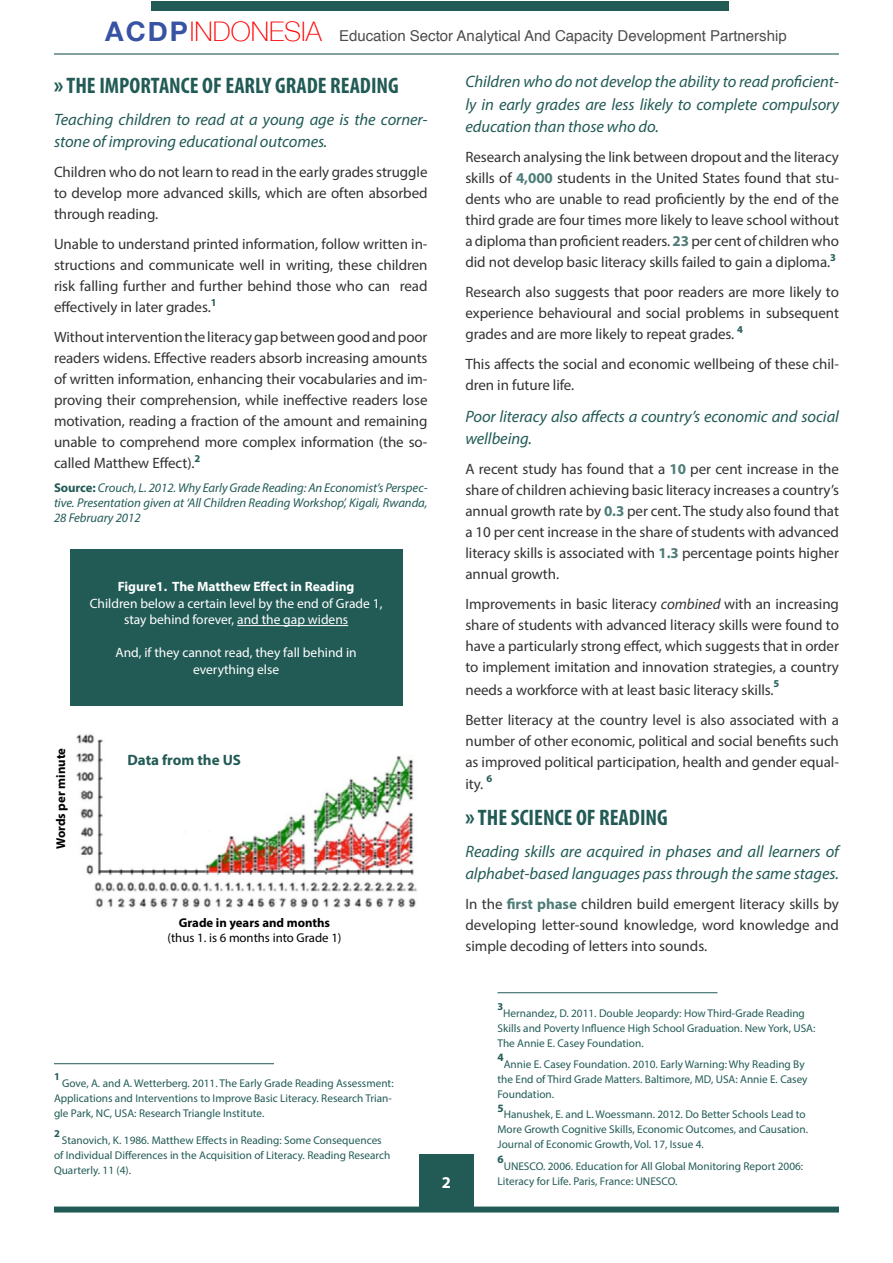
<style>
.page{position:relative;width:893px;height:1263px;background:#fff}
.page>*{position:absolute;margin:0;border:0;box-sizing:border-box;transform-origin:0 0}
.t1{font:700 condensed 22.5px "Myriad Pro";color:#225b56}
.t2{font:italic 16.5px/22.5px "Myriad Pro";letter-spacing:-.005em;color:#225b56}
.t3{font:700 16.5px "Myriad Pro";color:#fff}
.t4{font:15px/21px "Myriad Pro";letter-spacing:-.005em;color:#333;text-align:justify}
.t5{font:15px "Helvetica";color:#4d4d4d}
.t6{font:700 15px "Myriad Pro";color:#225b56}
.t7{font:13.5px/16.5px "Myriad Pro";color:#fff;text-align:center}
.t8{font:700 13.5px "Myriad Pro";color:#fff}
.t9{font:italic 12.75px/15px "Myriad Pro";letter-spacing:-.005em;color:#225b56;text-align:justify}
.t10{font:700 12.75px "Myriad Pro";color:#000}
.t11{font:12.75px "Myriad Pro";color:#000}
.t12{font:11.25px/15px "Myriad Pro";color:#225b56}
.t13{font:700 11.25px "Myriad Pro";color:#225b56}
.t14{font:700 10.5px "Myriad Pro";color:#225b56}
.s1{font-family:"Helvetica Neue";font-weight:700;font-size:27px;color:#3953a4}
.s2{font-family:"Helvetica Neue";font-weight:100;font-size:27px;color:#f00}
.s3{font-size:24px}
.s4{font-weight:700;font-style:normal}
.s5{font-weight:700;color:#4e7c78}
.s6{font-style:italic}
</style>
<div class="page">
<div style="left:151px;top:1px;width:578px;height:9px;background:#225b56"></div>
<hr style="left:54px;top:53px;width:785px;height:2px;background:#225b56">
<div style="left:54px;top:1206px;width:785px;height:6px;background:#225b56"></div>
<div style="left:419px;top:1154px;width:55px;height:54px;background:#225b56"></div>
<img style="left:76px;top:734px;width:341px;height:174px">
<div style="left:70px;top:549px;width:332px;height:157px;background:#225b56"></div>
<hr style="left:237px;top:625px;width:111px;height:1px;background:#fff">
<hr style="left:54px;top:1063px;width:220px;height:1px;background:#225b56">
<hr style="left:497px;top:992px;width:220px;height:1px;background:#225b56">
<p class="t5" style="left:105px;top:24px;width:683px"><span class="s1">ACDP</span><span class="s2">INDONESIA</span> Education Sector Analytical And Capacity Development Partnership</p>
<h1 class="t1" style="left:54px;top:71px;width:346px"><span class="s3">»</span>THE IMPORTANCE OF EARLY GRADE READING</h1>
<p class="t2" style="left:54px;top:107px;width:375px">Teaching children to read at a young age is the corner&shy;stone of improving educational outcomes.</p>
<p class="t4" style="left:54px;top:161px;width:375px">Children who do not learn to read in the early grades struggle to develop more advanced skills, which are often absorbed through reading.</p>
<p class="t4" style="left:54px;top:233px;width:375px">Unable to understand printed information, follow written in&shy;structions and communicate well in writing, these children risk falling further and further behind those who can read effectively in later grades.<sup>1</sup></p>
<p class="t4" style="left:54px;top:326px;width:375px">Without intervention the literacy gap between good and poor readers widens. Effective readers absorb increasing amounts of written information, enhancing their vocabularies and im&shy;proving their comprehension, while ineffective readers lose motivation, reading a fraction of the amount and remaining unable to comprehend more complex information (the so&shy;called Matthew Effect).<sup>2</sup></p>
<p class="t9" style="left:54px;top:480px;width:375px"><span class="s4">Source:</span> Crouch, L. 2012. Why Early Grade Reading: An Economist’s Perspec&shy;tive. Presentation given at ‘All Children Reading Workshop’, Kigali, Rwanda, 28 February 2012</p>
<p class="t8" style="left:118px;top:578px;width:238px">Figure1. The Matthew Effect in Reading</p>
<p class="t7" style="left:90px;top:595px;width:294px">Children below a certain level by the end of Grade 1, stay behind forever, and the gap widens</p>
<p class="t7" style="left:116px;top:644px;width:243px">And, if they cannot read, they fall behind in everything else</p>
<p class="t10" style="left:52px;top:849px;width:103px;rotate:-90deg">Words per minute</p>
<p class="t6" style="left:128px;top:750px;width:115px">Data from the US</p>
<p class="t10" style="left:179px;top:914px;width:153px">Grade in years and months</p>
<p class="t11" style="left:167px;top:930px;width:176px">(thus 1. is 6 months into Grade 1)</p>
<p class="t2" style="left:465px;top:70px;width:375px;text-align:justify">Children who do not develop the ability to read proficient&shy;ly in early grades are less likely to complete compulsory education than those who do.</p>
<p class="t4" style="left:465px;top:147px;width:375px">Research analysing the link between dropout and the literacy skills of <span class="s5">4,000</span> students in the United States found that stu&shy;dents who are unable to read proficiently by the end of the third grade are four times more likely to leave school without a diploma than proficient readers. <span class="s5">23</span> per cent of children who did not develop basic literacy skills failed to gain a diploma.<sup>3</sup></p>
<p class="t4" style="left:465px;top:282px;width:375px">Research also suggests that poor readers are more likely to experience behavioural and social problems in subsequent grades and are more likely to repeat grades. <sup>4</sup></p>
<p class="t4" style="left:465px;top:354px;width:375px">This affects the social and economic wellbeing of these chil&shy;dren in future life.</p>
<p class="t2" style="left:465px;top:405px;width:375px">Poor literacy also affects a country’s economic and social wellbeing.</p>
<p class="t4" style="left:465px;top:459px;width:375px">A recent study has found that a <span class="s5">10</span> per cent increase in the share of children achieving basic literacy increases a country’s annual growth rate by <span class="s5">0.3</span> per cent. The study also found that a 10 per cent increase in the share of students with advanced literacy skills is associated with <span class="s5">1.3</span> percentage points higher annual growth.</p>
<p class="t4" style="left:465px;top:594px;width:375px">Improvements in basic literacy <span class="s6">combined</span> with an increasing share of students with advanced literacy skills were found to have a particularly strong effect, which suggests that in order to implement imitation and innovation strategies, a country</p>
<p class="t4" style="left:465px;top:679px;width:310px">needs a workforce with at least basic literacy skills.</p>
<p class="t14" style="left:774px;top:677px;width:7px">5</p>
<p class="t4" style="left:465px;top:709px;width:375px">Better literacy at the country level is also associated with a number of other economic, political and social benefits such as improved political participation, health and gender equal-</p>
<p class="t4" style="left:465px;top:774px;width:19px">ity.</p>
<p class="t14" style="left:486px;top:771px;width:7px">6</p>
<h1 class="t1" style="left:465px;top:804px;width:204px"><span class="s3">»</span>THE SCIENCE OF READING</h1>
<p class="t2" style="left:465px;top:840px;width:375px">Reading skills are acquired in phases and all learners of alphabet-based languages pass through the same stages.</p>
<p class="t4" style="left:465px;top:894px;width:375px">In the <span class="s5">first phase</span> children build emergent literacy skills by developing letter-sound knowledge, word knowledge and simple decoding of letters into sounds.</p>
<p class="t14" style="left:54px;top:1069px;width:7px">1</p>
<p class="t12" style="left:54px;top:1076px;width:341px;text-indent:8px">Gove, A. and A. Wetterberg. 2011. The Early Grade Reading Assessment:<br>Applications and Interventions to Improve Basic Literacy. Research Trian&shy;gle Park, NC, USA: Research Triangle Institute.</p>
<p class="t14" style="left:54px;top:1126px;width:7px">2</p>
<p class="t12" style="left:54px;top:1133px;width:338px;text-indent:8px">Stanovich, K. 1986. Matthew Effects in Reading: Some Consequences of Individual Differences in the Acquisition of Literacy. Reading Research<br>Quarterly. 11 (4).</p>
<p class="t3" style="left:442px;top:1171px;width:11px">2</p>
<p class="t14" style="left:497px;top:999px;width:7px">3</p>
<p class="t12" style="left:497px;top:1005px;width:319px;text-indent:6px">Hernandez, D. 2011. Double Jeopardy: How Third-Grade Reading<br>Skills and Poverty Influence High School Graduation. New York, USA:<br>The Annie E. Casey Foundation.</p>
<p class="t13" style="left:497px;top:1049px;width:8px">4</p>
<p class="t12" style="left:497px;top:1056px;width:312px;text-indent:6px">Annie E. Casey Foundation. 2010. Early Warning: Why Reading By the End of Third Grade Matters. Baltimore, MD, USA: Annie E. Casey<br>Foundation.</p>
<p class="t13" style="left:497px;top:1100px;width:8px">5</p>
<p class="t12" style="left:497px;top:1106px;width:312px;text-indent:6px">Hanushek, E. and L. Woessmann. 2012. Do Better Schools Lead to<br>More Growth Cognitive Skills, Economic Outcomes, and Causation.<br>Journal of Economic Growth, Vol. 17, Issue 4.</p>
<p class="t13" style="left:497px;top:1151px;width:8px">6</p>
<p class="t12" style="left:497px;top:1158px;width:307px;text-indent:6px">UNESCO. 2006. Education for All Global Monitoring Report 2006:<br>Literacy for Life. Paris, France: UNESCO.</p>
</div>
